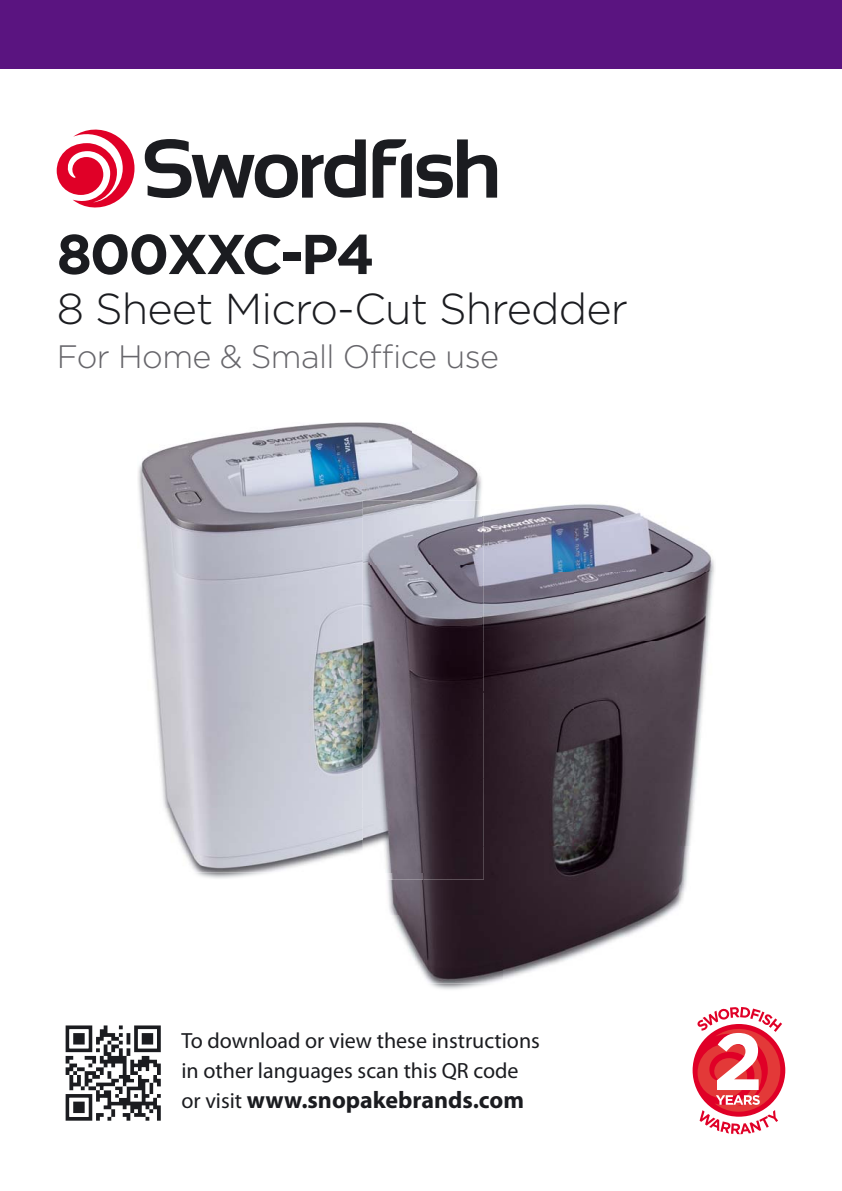
<style>
.page{position:relative;width:842px;height:1191px;background:#fff}
.page>*{position:absolute;margin:0;border:0;box-sizing:border-box;transform-origin:0 0}
.t1{font:700 56px "Gotham";letter-spacing:-.04em;color:#1b1c20}
.t2{font:300 43.2px "Gotham";letter-spacing:-.02em;color:#1b1c20}
.t3{font:300 32.4px "Gotham";letter-spacing:-.02em;color:#67666b}
.t4{font:700 24px "Myriad Pro";color:#1b1c20}
.t5{font:22px/30px "Myriad Pro";color:#1b1c20}
.s1{font-weight:400;font-size:22px}
</style>
<div class="page">
<div style="left:0;top:0;width:842px;height:68px;background:#5a1480"></div>
<svg style="left:57px;top:129px;width:77px;height:79px"></svg>
<svg style="left:145px;top:139px;width:352px;height:59px"></svg>
<div style="left:693px;top:1024px;width:92px;height:92px;background:#e00027;border-radius:50%"></div>
<svg style="left:697px;top:1007px;width:85px;height:127px"></svg>
<svg style="left:65px;top:1025px;width:96px;height:96px"></svg>
<svg style="left:66px;top:1025px;width:95px;height:95px"></svg>
<img style="left:138px;top:422px;width:343px;height:129px">
<img style="left:143px;top:551px;width:220px;height:321px">
<img style="left:363px;top:500px;width:118px;height:62px">
<img style="left:484px;top:504px;width:231px;height:342px">
<img style="left:387px;top:846px;width:303px;height:137px">
<img style="left:424px;top:515px;width:60px;height:364px">
<img style="left:386px;top:872px;width:38px;height:7px">
<img style="left:364px;top:504px;width:117px;height:368px">
<h1 class="t1" style="left:57px;top:223px;width:319px">800XXC-P4</h1>
<h2 class="t2" style="left:57px;top:283px;width:573px">8 Sheet Micro-Cut Shredder</h2>
<h3 class="t3" style="left:57px;top:337px;width:444px">For Home &amp; Small Office use</h3>
<p class="t5" style="left:181px;top:1027px;width:360px">To download or view these instructions in other languages scan this QR code</p>
<p class="t4" style="left:181px;top:1090px;width:344px"><span class="s1">or visit</span> www.snopakebrands.com</p>
</div>
